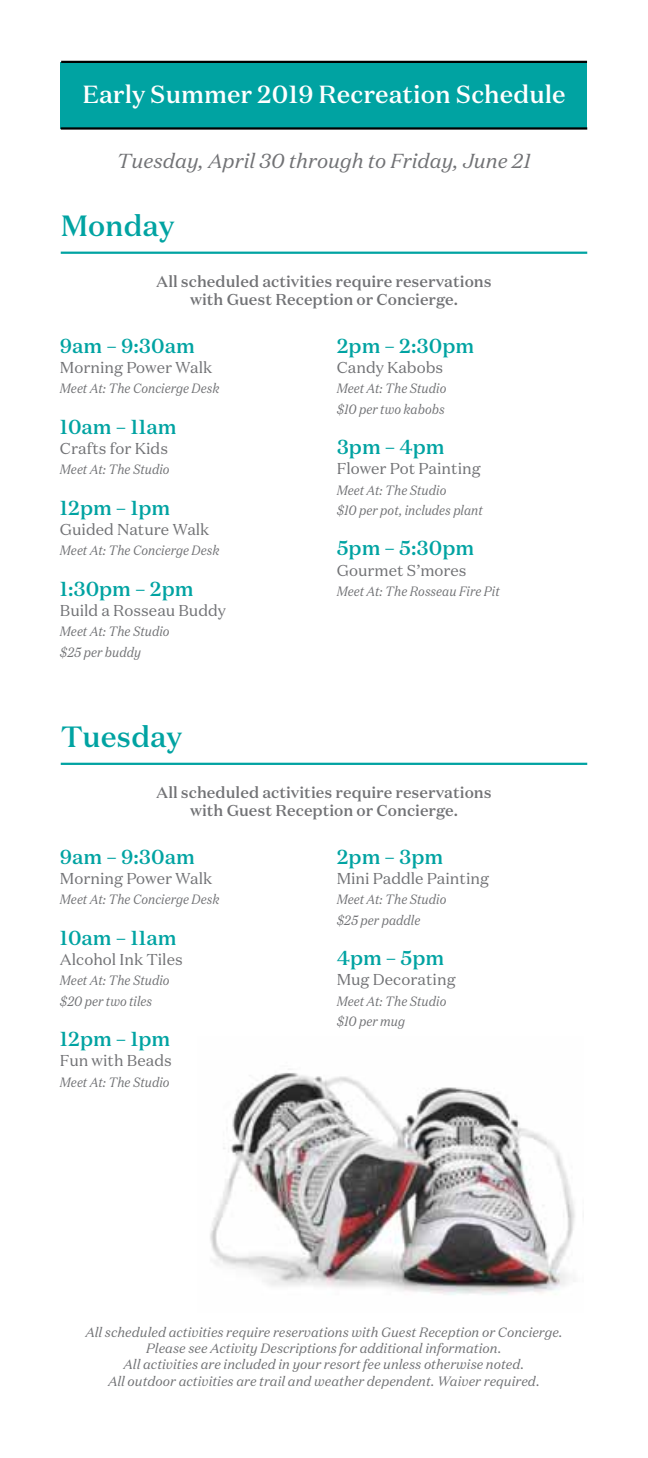
<style>
.page{position:relative;width:648px;height:1458px;background:#fff}
.page>*{position:absolute;margin:0;border:0;box-sizing:border-box;transform-origin:0 0}
.t1{font:500 29.25px "Domaine Text";color:#00a3a2}
.t2{font:500 24.75px "Domaine Text";color:#fff}
.t3{font:500 20.25px "Domaine Text";color:#00a3a2}
.t4{font:italic 20.25px "Domaine Text";color:#717275}
.t5{font:15.75px "Domaine Text";color:#717275}
.t6{font:500 15.75px/18px "Domaine Text";color:#717275;text-align:center}
.t7{font:italic 13.5px/20.2px "Domaine Text";color:#717275;scale:.9 1}
.t8{font:italic 13.5px/16.2px "Domaine Text";color:#717275;text-align:center}
</style>
<div class="page">
<img style="left:210px;top:1069px;width:365px;height:226px">
<hr style="left:61px;top:252px;width:526px;height:2px;background:#00a3a2">
<hr style="left:61px;top:763px;width:526px;height:2px;background:#00a3a2">
<div style="left:61px;top:62px;width:526px;height:66px;background:#00a3a2"></div>
<hr style="left:61px;top:127px;width:526px;height:3px;background:#000">
<hr style="left:61px;top:61px;width:526px;height:2px;background:#000">
<h2 class="t2" style="left:82px;top:79px;width:485px">Early Summer 2019 Recreation Schedule</h2>
<h3 class="t4" style="left:117px;top:148px;width:416px">Tuesday, April 30 through to Friday, June 21</h3>
<h1 class="t1" style="left:61px;top:207px;width:115px">Monday</h1>
<p class="t6" style="left:156px;top:272px;width:337px">All scheduled activities require reservations with Guest Reception or Concierge.</p>
<h3 class="t3" style="left:60px;top:333px;width:136px">9am – 9:30am</h3>
<p class="t5" style="left:60px;top:358px;width:154px">Morning Power Walk</p>
<p class="t7" style="left:60px;top:378px;width:179px">Meet At: The Concierge Desk</p>
<h3 class="t3" style="left:60px;top:414px;width:118px">10am – 11am</h3>
<p class="t5" style="left:60px;top:439px;width:110px">Crafts for Kids</p>
<p class="t7" style="left:60px;top:459px;width:123px">Meet At: The Studio</p>
<h3 class="t3" style="left:60px;top:495px;width:112px">12pm – 1pm</h3>
<p class="t5" style="left:60px;top:520px;width:151px">Guided Nature Walk</p>
<p class="t7" style="left:60px;top:540px;width:179px">Meet At: The Concierge Desk</p>
<h3 class="t3" style="left:60px;top:576px;width:135px">1:30pm – 2pm</h3>
<p class="t5" style="left:60px;top:601px;width:167px">Build a Rosseau Buddy</p>
<p class="t7" style="left:60px;top:621px;width:123px">Meet At: The Studio $25 per buddy</p>
<h1 class="t1" style="left:61px;top:718px;width:123px">Tuesday</h1>
<h3 class="t3" style="left:337px;top:333px;width:139px">2pm – 2:30pm</h3>
<p class="t5" style="left:337px;top:358px;width:108px">Candy Kabobs</p>
<p class="t7" style="left:337px;top:378px;width:123px">Meet At: The Studio $10 per two kabobs</p>
<h3 class="t3" style="left:337px;top:434px;width:109px">3pm – 4pm</h3>
<p class="t5" style="left:337px;top:459px;width:146px">Flower Pot Painting</p>
<p class="t7" style="left:337px;top:479px;width:164px">Meet At: The Studio<br>$10 per pot, includes plant</p>
<h3 class="t3" style="left:337px;top:535px;width:139px">5pm – 5:30pm</h3>
<p class="t5" style="left:337px;top:560px;width:131px">Gourmet S’mores</p>
<p class="t7" style="left:337px;top:581px;width:183px">Meet At: The Rosseau Fire Pit</p>
<p class="t6" style="left:156px;top:783px;width:337px">All scheduled activities require reservations with Guest Reception or Concierge.</p>
<h3 class="t3" style="left:60px;top:844px;width:136px">9am – 9:30am</h3>
<p class="t5" style="left:60px;top:869px;width:154px">Morning Power Walk</p>
<p class="t7" style="left:60px;top:889px;width:179px">Meet At: The Concierge Desk</p>
<h3 class="t3" style="left:60px;top:925px;width:118px">10am – 11am</h3>
<p class="t5" style="left:60px;top:950px;width:124px">Alcohol Ink Tiles</p>
<p class="t7" style="left:60px;top:970px;width:123px">Meet At: The Studio $20 per two tiles</p>
<h3 class="t3" style="left:60px;top:1026px;width:112px">12pm – 1pm</h3>
<p class="t5" style="left:60px;top:1051px;width:113px">Fun with Beads</p>
<p class="t7" style="left:60px;top:1072px;width:123px">Meet At: The Studio</p>
<h3 class="t3" style="left:337px;top:844px;width:108px">2pm – 3pm</h3>
<p class="t5" style="left:337px;top:869px;width:154px">Mini Paddle Painting</p>
<p class="t7" style="left:337px;top:889px;width:123px">Meet At: The Studio $25 per paddle</p>
<h3 class="t3" style="left:337px;top:945px;width:109px">4pm – 5pm</h3>
<p class="t5" style="left:337px;top:970px;width:120px">Mug Decorating</p>
<p class="t7" style="left:337px;top:991px;width:123px">Meet At: The Studio $10 per mug</p>
<p class="t8" style="left:85px;top:1324px;width:479px">All scheduled activities require reservations with Guest Reception or Concierge.<br>Please see Activity Descriptions for additional information.<br>All activities are included in your resort fee unless otherwise noted.<br>All outdoor activities are trail and weather dependent. Waiver required.</p>
</div>
